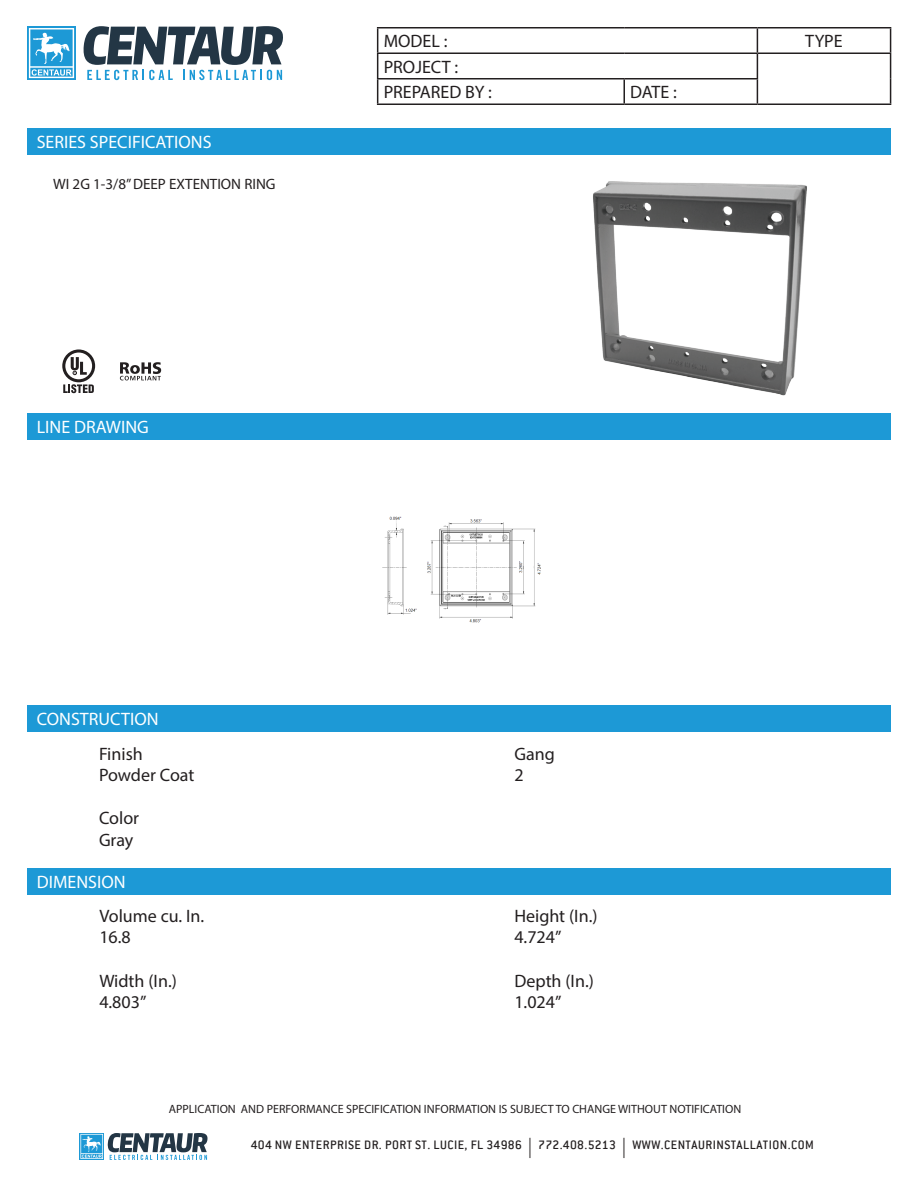
<style>
.page{position:relative;width:918px;height:1188px;background:#fff}
.page>*{position:absolute;margin:0;border:0;box-sizing:border-box;transform-origin:0 0}
.t1{font:18px/21.6px "Myriad Pro";color:#231f20}
.t2{font:18px "Myriad Pro";color:#fff}
.t3{font:15px "Myriad Pro";color:#231f20}
.t4{font:500 13.5px "Conduit ITC";letter-spacing:.035em;color:#231f20}
.t5{font:12px "Myriad Pro";color:#231f20}
.s1{font-family:"Myriad Pro";font-weight:400;font-size:20.25px}
</style>
<div class="page">
<svg style="left:80px;top:1133px;width:128px;height:27px"></svg>
<hr style="left:377px;top:27px;width:247px;height:1px;background:#231f20">
<hr style="left:624px;top:27px;width:133px;height:1px;background:#231f20">
<hr style="left:757px;top:27px;width:134px;height:1px;background:#231f20">
<hr style="left:377px;top:52px;width:247px;height:2px;background:#231f20">
<hr style="left:624px;top:52px;width:133px;height:2px;background:#231f20">
<hr style="left:757px;top:52px;width:134px;height:2px;background:#231f20">
<hr style="left:377px;top:78px;width:247px;height:2px;background:#231f20">
<svg style="left:377px;top:28px;width:1px;height:76px"></svg>
<hr style="left:624px;top:78px;width:134px;height:2px;background:#231f20">
<hr style="left:623px;top:80px;width:2px;height:24px;background:#231f20">
<svg style="left:757px;top:28px;width:1px;height:76px"></svg>
<svg style="left:890px;top:28px;width:1px;height:76px"></svg>
<hr style="left:377px;top:104px;width:247px;height:1px;background:#231f20">
<hr style="left:624px;top:104px;width:133px;height:1px;background:#231f20">
<hr style="left:757px;top:104px;width:134px;height:1px;background:#231f20">
<div style="left:27px;top:129px;width:864px;height:26px;background:#1d99d6"></div>
<div style="left:27px;top:414px;width:864px;height:26px;background:#1d99d6"></div>
<div style="left:27px;top:705px;width:864px;height:27px;background:#1d99d6"></div>
<div style="left:27px;top:26px;width:49px;height:54px;background:linear-gradient(to right,#32a2d9,#32a2d9)"></div>
<svg style="left:29px;top:28px;width:45px;height:50px"></svg>
<svg style="left:83px;top:26px;width:200px;height:54px"></svg>
<img style="left:593px;top:181px;width:214px;height:215px">
<img style="left:382px;top:516px;width:159px;height:107px">
<div style="left:27px;top:868px;width:864px;height:26px;background:#1d99d6"></div>
<svg style="left:62px;top:349px;width:33px;height:44px"></svg>
<svg style="left:120px;top:362px;width:41px;height:18px"></svg>
<p class="t2" style="left:37px;top:131px;width:176px">SERIES SPECIFICATIONS</p>
<p class="t3" style="left:53px;top:175px;width:224px">WI 2G 1-3/8” DEEP EXTENTION RING</p>
<p class="t2" style="left:37px;top:416px;width:114px">LINE DRAWING</p>
<p class="t1" style="left:384px;top:30px;width:65px">MODEL :</p>
<p class="t1" style="left:805px;top:30px;width:39px">TYPE</p>
<p class="t1" style="left:384px;top:54px;width:110px;line-height:25.5px">PROJECT :<br>PREPARED BY :</p>
<p class="t1" style="left:630px;top:81px;width:48px">DATE :</p>
<p class="t2" style="left:37px;top:708px;width:123px">CONSTRUCTION</p>
<p class="t1" style="left:99px;top:743px;width:97px">Finish<br>Powder Coat</p>
<p class="t1" style="left:99px;top:807px;width:42px">Color<br>Gray</p>
<p class="t2" style="left:37px;top:871px;width:90px">DIMENSION</p>
<p class="t1" style="left:99px;top:905px;width:106px">Volume cu. In.<br>16.8</p>
<p class="t1" style="left:99px;top:969px;width:79px">Width (In.)<br>4.803”</p>
<p class="t1" style="left:514px;top:743px;width:42px">Gang<br>2</p>
<p class="t1" style="left:514px;top:905px;width:85px">Height (In.)<br>4.724”</p>
<p class="t1" style="left:514px;top:969px;width:81px">Depth (In.)<br>1.024”</p>
<p class="t5" style="left:169px;top:1101px;width:574px">APPLICATION AND PERFORMANCE SPECIFICATION INFORMATION IS SUBJECT TO CHANGE WITHOUT NOTIFICATION</p>
<p class="t4" style="left:251px;top:1137px;width:565px">404 NW ENTERPRISE DR. PORT ST. LUCIE, FL 34986 <span class="s1">|</span> 772.408.5213 <span class="s1">|</span> WWW.CENTAURINSTALLATION.COM</p>
</div>
